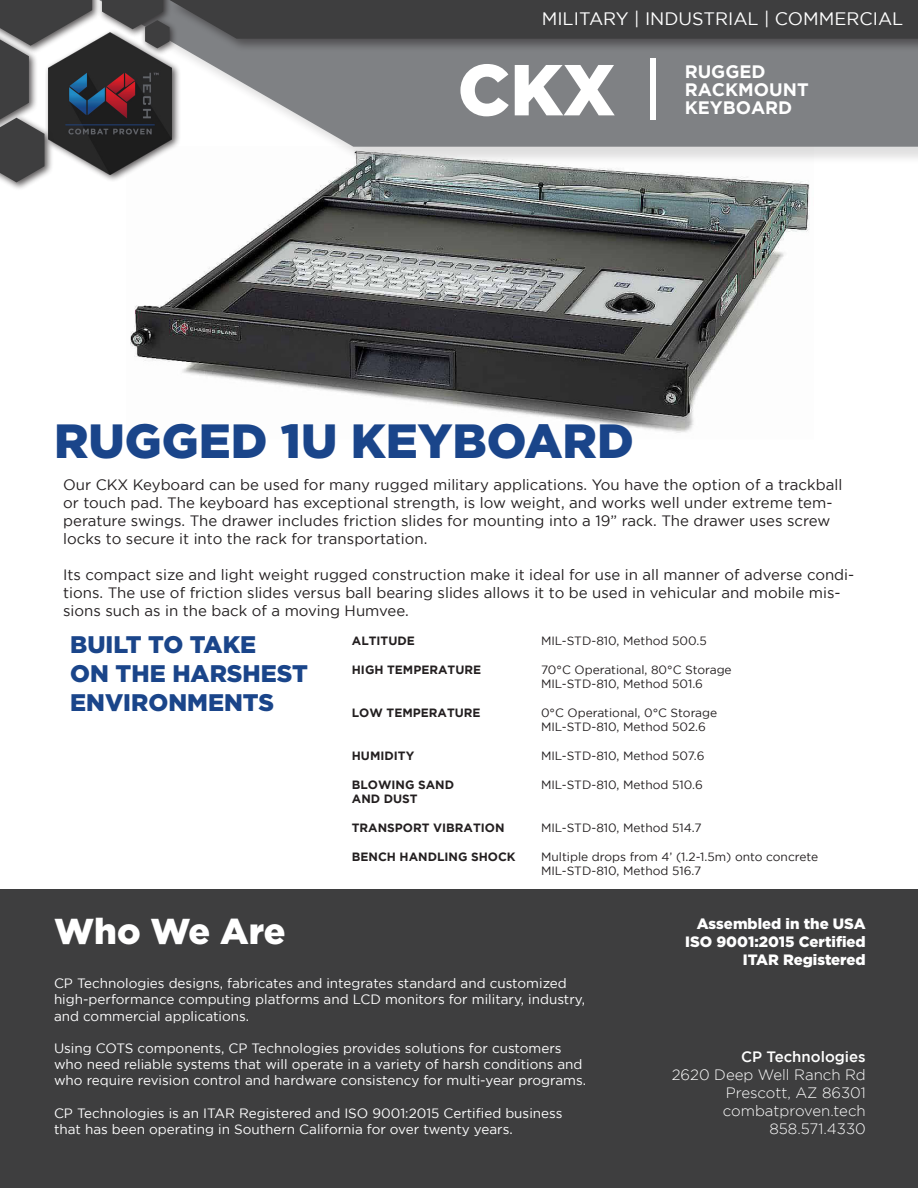
<style>
.page{position:relative;width:918px;height:1188px;background:#fff}
.page>*{position:absolute;margin:0;border:0;box-sizing:border-box;transform-origin:0 0}
.t1{font:900 72px "Gotham";color:#fff}
.t2{font:900 48px "Gotham";color:#1a458a}
.t3{font:900 36px "Gotham";color:#fff}
.t4{font:900 24px "Gotham";color:#1a458a}
.t5{font:18px "Gotham";color:#fff}
.t6{font:700 18px "Gotham";color:#fff}
.t7{font:15px/18px "Gotham";color:#231f20}
.t8{font:300 15px "Gotham";color:#fff}
.t9{font:900 15px "Gotham";color:#fff}
.t10{font:500 15px "Gotham";color:#fff}
.t11{font:13.5px/16.2px "Gotham";color:#fff}
.t12{font:12px "Gotham";color:#231f20}
.t13{font:700 12px "Gotham";color:#231f20}
</style>
<div class="page">
<img style="left:130px;top:165px;width:680px;height:268px">
<div style="left:95px;top:0;width:823px;height:165px;background:#231f20;opacity:.14"></div>
<svg style="left:181px;top:52px;width:737px;height:95px;background:#8d8f92"></svg>
<div style="left:44px;top:29px;width:137px;height:154px;background:#231f20;opacity:.75"></div>
<img style="left:92px;top:38px;width:80px;height:137px">
<div style="left:0;top:0;width:101px;height:54px;background:#231f20;opacity:.75"></div>
<div style="left:98px;top:0;width:74px;height:38px;background:#231f20;opacity:.75"></div>
<div style="left:141px;top:16px;width:37px;height:40px;background:#231f20;opacity:.75"></div>
<div style="left:0;top:114px;width:53px;height:77px;background:#231f20;opacity:.75"></div>
<svg style="left:0;top:0;width:92px;height:182px"></svg>
<div style="left:168px;top:0;width:750px;height:52px;background:#7b7c7f"></div>
<svg style="left:102px;top:0;width:816px;height:48px;background:#4a4a4c"></svg>
<div style="left:650px;top:58px;width:6px;height:62px;background:#fff"></div>
<div style="left:0;top:889px;width:918px;height:299px;background:#3e3e3f"></div>
<p class="t5" style="left:542px;top:8px;width:363px">MILITARY | INDUSTRIAL | COMMERCIAL</p>
<p class="t1" style="left:458px;top:48px;width:159px">CKX</p>
<p class="t6" style="left:685px;top:61px;width:82px">RUGGED</p>
<p class="t6" style="left:685px;top:79px;width:126px">RACKMOUNT</p>
<p class="t6" style="left:685px;top:97px;width:109px">KEYBOARD</p>
<p class="t2" style="left:54px;top:414px;width:581px">RUGGED 1U KEYBOARD</p>
<p class="t7" style="left:63px;top:476px;width:781px">Our CKX Keyboard can be used for many rugged military applications. You have the option of a trackball or touch pad. The keyboard has exceptional strength, is low weight, and works well under extreme tem&shy;perature swings. The drawer includes friction slides for mounting into a 19” rack. The drawer uses screw locks to secure it into the rack for transportation.</p>
<p class="t7" style="left:63px;top:566px;width:793px">Its compact size and light weight rugged construction make it ideal for use in all manner of adverse condi&shy;tions. The use of friction slides versus ball bearing slides allows it to be used in vehicular and mobile mis&shy;sions such as in the back of a moving Humvee.</p>
<p class="t4" style="left:70px;top:631px;width:188px">BUILT TO TAKE</p>
<p class="t4" style="left:70px;top:660px;width:239px">ON THE HARSHEST</p>
<p class="t4" style="left:70px;top:689px;width:205px">ENVIRONMENTS</p>
<p class="t13" style="left:352px;top:634px;width:64px">ALTITUDE</p>
<p class="t13" style="left:352px;top:662px;width:131px">HIGH TEMPERATURE</p>
<p class="t13" style="left:352px;top:706px;width:130px">LOW TEMPERATURE</p>
<p class="t13" style="left:352px;top:749px;width:64px">HUMIDITY</p>
<p class="t13" style="left:352px;top:778px;width:104px">BLOWING SAND</p>
<p class="t13" style="left:352px;top:792px;width:67px">AND DUST</p>
<p class="t13" style="left:352px;top:821px;width:154px">TRANSPORT VIBRATION</p>
<p class="t13" style="left:352px;top:850px;width:165px">BENCH HANDLING SHOCK</p>
<p class="t12" style="left:541px;top:634px;width:167px">MIL-STD-810, Method 500.5</p>
<p class="t12" style="left:541px;top:663px;width:192px">70°C Operational, 80°C Storage</p>
<p class="t12" style="left:541px;top:677px;width:163px">MIL-STD-810, Method 501.6</p>
<p class="t12" style="left:541px;top:706px;width:178px">0°C Operational, 0°C Storage</p>
<p class="t12" style="left:541px;top:720px;width:166px">MIL-STD-810, Method 502.6</p>
<p class="t12" style="left:541px;top:749px;width:165px">MIL-STD-810, Method 507.6</p>
<p class="t12" style="left:541px;top:778px;width:163px">MIL-STD-810, Method 510.6</p>
<p class="t12" style="left:541px;top:821px;width:162px">MIL-STD-810, Method 514.7</p>
<p class="t12" style="left:541px;top:850px;width:279px">Multiple drops from 4’ (1.2-1.5m) onto concrete</p>
<p class="t12" style="left:541px;top:864px;width:162px">MIL-STD-810, Method 516.7</p>
<p class="t3" style="left:54px;top:911px;width:233px">Who We Are</p>
<p class="t11" style="left:54px;top:975px;width:533px">CP Technologies designs, fabricates and integrates standard and customized high-performance computing platforms and LCD monitors for military, industry, and commercial applications.</p>
<p class="t11" style="left:54px;top:1040px;width:534px">Using COTS components, CP Technologies provides solutions for customers who need reliable systems that will operate in a variety of harsh conditions and who require revision control and hardware consistency for multi-year programs.</p>
<p class="t11" style="left:54px;top:1105px;width:510px">CP Technologies is an ITAR Registered and ISO 9001:2015 Certified business that has been operating in Southern California for over twenty years.</p>
<p class="t9" style="left:697px;top:915px;width:171px">Assembled in the USA</p>
<p class="t9" style="left:685px;top:933px;width:182px">ISO 9001:2015 Certified</p>
<p class="t9" style="left:743px;top:951px;width:125px">ITAR Registered</p>
<p class="t10" style="left:741px;top:1048px;width:126px">CP Technologies</p>
<p class="t8" style="left:672px;top:1067px;width:195px">2620 Deep Well Ranch Rd</p>
<p class="t8" style="left:726px;top:1085px;width:142px">Prescott, AZ 86301</p>
<p class="t8" style="left:723px;top:1103px;width:144px">combatproven.tech</p>
<p class="t8" style="left:769px;top:1121px;width:98px">858.571.4330</p>
</div>
